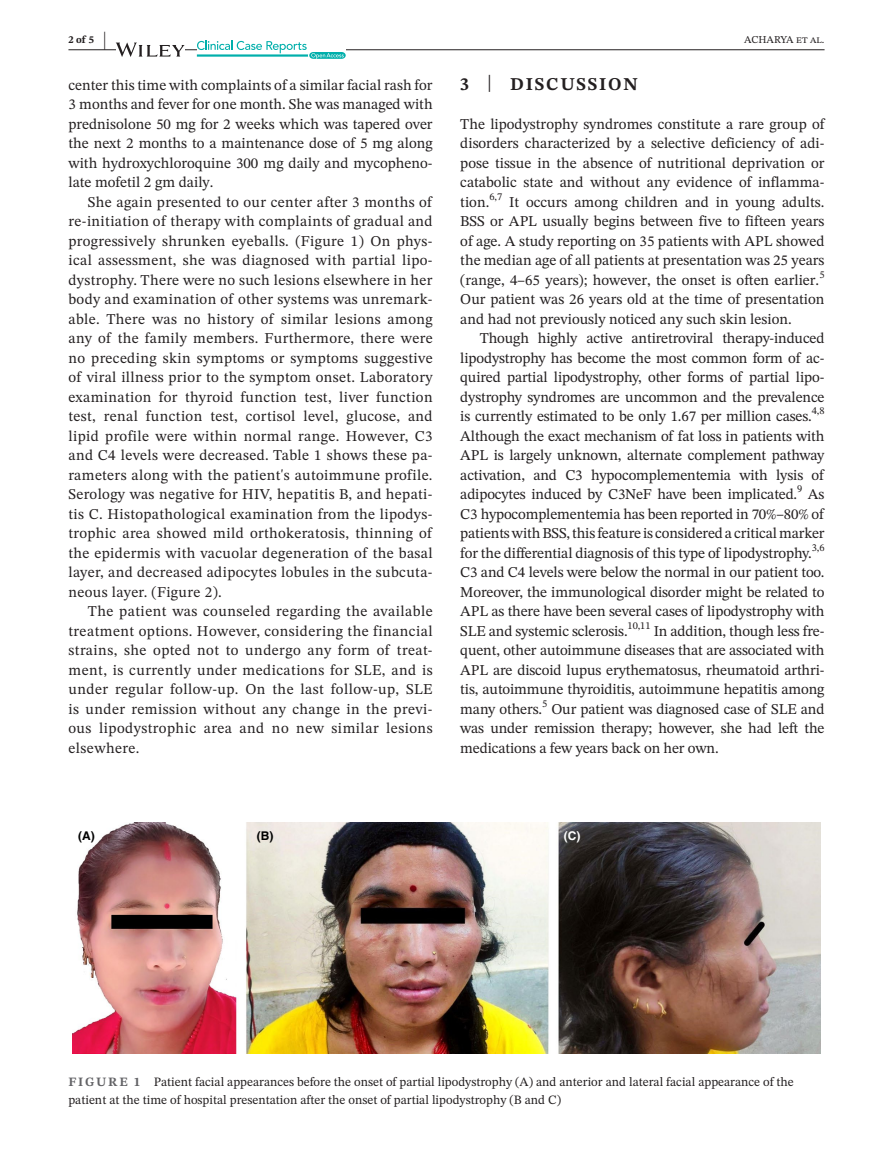
<style>
.page{position:relative;width:893px;height:1174px;background:#fff}
.page>*{position:absolute;margin:0;border:0;box-sizing:border-box;transform-origin:0 0}
.t1{font:700 18px "STIX Two Text";letter-spacing:.1em;color:#231f20}
.t2{font:15px/19.5px "STIX Two Text";color:#231f20;text-align:justify}
.t3{font:12.75px/18px "STIX Two Text";color:#231f20}
.t4{font:700 12px "Helvetica";color:#000}
.t5{font:700 12px "Helvetica";color:#fff}
.t6{font:10.5px "STIX Two Text";letter-spacing:-.005em;color:#231f20}
.t7{font:700 10.5px "STIX Two Text";color:#231f20}
.s1{font-size:21px}
.s2{font-weight:400;font-size:23.7px}
.s3{font-weight:700;color:#636366}
</style>
<div class="page">
<hr style="left:68px;top:49px;width:756px;height:1px;background:#231f20">
<svg style="left:116px;top:43px;width:69px;height:14px"></svg>
<svg style="left:197px;top:41px;width:149px;height:18px"></svg>
<img style="left:72px;top:822px;width:749px;height:231px">
<p class="t7" style="left:68px;top:32px;width:39px">2 of 5 <span class="s1">|</span></p>
<p class="t6" style="left:744px;top:32px;width:82px">ACHARYA et al.</p>
<p class="t2" style="left:68px;top:75px;width:366px">center this time with complaints of a similar facial rash for 3 months and fever for one month. She was managed with prednisolone 50 mg for 2 weeks which was tapered over the next 2 months to a maintenance dose of 5 mg along with hydroxychloroquine 300 mg daily and mycopheno&shy;late mofetil 2 gm daily.</p>
<p class="t2" style="left:68px;top:192px;width:366px;text-indent:20px">She again presented to our center after 3 months of re-initiation of therapy with complaints of gradual and progressively shrunken eyeballs. (Figure 1) On phys&shy;ical assessment, she was diagnosed with partial lipo&shy;dystrophy. There were no such lesions elsewhere in her body and examination of other systems was unremark&shy;able. There was no history of similar lesions among any of the family members. Furthermore, there were no preceding skin symptoms or symptoms suggestive of viral illness prior to the symptom onset. Laboratory examination for thyroid function test, liver function test, renal function test, cortisol level, glucose, and lipid profile were within normal range. However, C3 and C4 levels were decreased. Table 1 shows these pa&shy;rameters along with the patient's autoimmune profile.<br>Serology was negative for HIV, hepatitis B, and hepati&shy;tis C. Histopathological examination from the lipodys&shy;trophic area showed mild orthokeratosis, thinning of the epidermis with vacuolar degeneration of the basal layer, and decreased adipocytes lobules in the subcuta&shy;neous layer. (Figure 2).</p>
<p class="t2" style="left:68px;top:601px;width:366px;text-indent:20px">The patient was counseled regarding the available treatment options. However, considering the financial strains, she opted not to undergo any form of treat&shy;ment, is currently under medications for SLE, and is under regular follow-up. On the last follow-up, SLE is under remission without any change in the previ&shy;ous lipodystrophic area and no new similar lesions elsewhere.</p>
<p class="t1" style="left:460px;top:71px;width:179px">3 <span class="s2">|</span> DISCUSSION</p>
<p class="t2" style="left:460px;top:114px;width:366px">The lipodystrophy syndromes constitute a rare group of disorders characterized by a selective deficiency of adi&shy;pose tissue in the absence of nutritional deprivation or catabolic state and without any evidence of inflamma&shy;tion.</p>
<p class="t6" style="left:489px;top:189px;width:14px">6,7</p>
<p class="t2" style="left:460px;top:192px;width:366px;text-indent:49px">It occurs among children and in young adults.<br>BSS or APL usually begins between five to fifteen years of age. A study reporting on 35 patients with APL showed the median age of all patients at presentation was 25 years (range, 4–65 years); however, the onset is often earlier.</p>
<p class="t6" style="left:819px;top:267px;width:7px">5</p>
<p class="t2" style="left:460px;top:289px;width:366px">Our patient was 26 years old at the time of presentation and had not previously noticed any such skin lesion.</p>
<p class="t2" style="left:460px;top:328px;width:366px;text-indent:19px">Though highly active antiretroviral therapy-induced lipodystrophy has become the most common form of ac&shy;quired partial lipodystrophy, other forms of partial lipo&shy;dystrophy syndromes are uncommon and the prevalence is currently estimated to be only 1.67 per million cases.</p>
<p class="t6" style="left:812px;top:403px;width:14px">4,8</p>
<p class="t2" style="left:460px;top:426px;width:366px">Although the exact mechanism of fat loss in patients with APL is largely unknown, alternate complement pathway activation, and C3 hypocomplementemia with lysis of adipocytes induced by C3NeF have been implicated.</p>
<p class="t6" style="left:797px;top:481px;width:7px">9</p>
<p class="t2" style="left:460px;top:484px;width:366px;text-indent:348px">As C3 hypocomplementemia has been reported in 70%–80% of patients with BSS, this feature is considered a critical marker for the differential diagnosis of this type of lipodystrophy.</p>
<p class="t6" style="left:812px;top:540px;width:14px">3,6</p>
<p class="t2" style="left:460px;top:562px;width:366px">C3 and C4 levels were below the normal in our patient too.<br>Moreover, the immunological disorder might be related to APL as there have been several cases of lipodystrophy with SLE and systemic sclerosis.</p>
<p class="t6" style="left:628px;top:618px;width:24px">10,11</p>
<p class="t2" style="left:460px;top:621px;width:366px;text-indent:193px">In addition, though less fre&shy;quent, other autoimmune diseases that are associated with APL are discoid lupus erythematosus, rheumatoid arthri&shy;tis, autoimmune thyroiditis, autoimmune hepatitis among many others.</p>
<p class="t6" style="left:542px;top:696px;width:7px">5</p>
<p class="t2" style="left:460px;top:699px;width:366px;text-indent:91px">Our patient was diagnosed case of SLE and was under remission therapy; however, she had left the medications a few years back on her own.</p>
<p class="t4" style="left:78px;top:828px;width:18px">(A)</p>
<p class="t4" style="left:257px;top:828px;width:18px">(B)</p>
<p class="t5" style="left:564px;top:828px;width:18px">(C)</p>
<p class="t3" style="left:68px;top:1072px;width:727px"><span class="s3">FIGURE 1</span> Patient facial appearances before the onset of partial lipodystrophy (A) and anterior and lateral facial appearance of the patient at the time of hospital presentation after the onset of partial lipodystrophy (B and C)</p>
</div>
